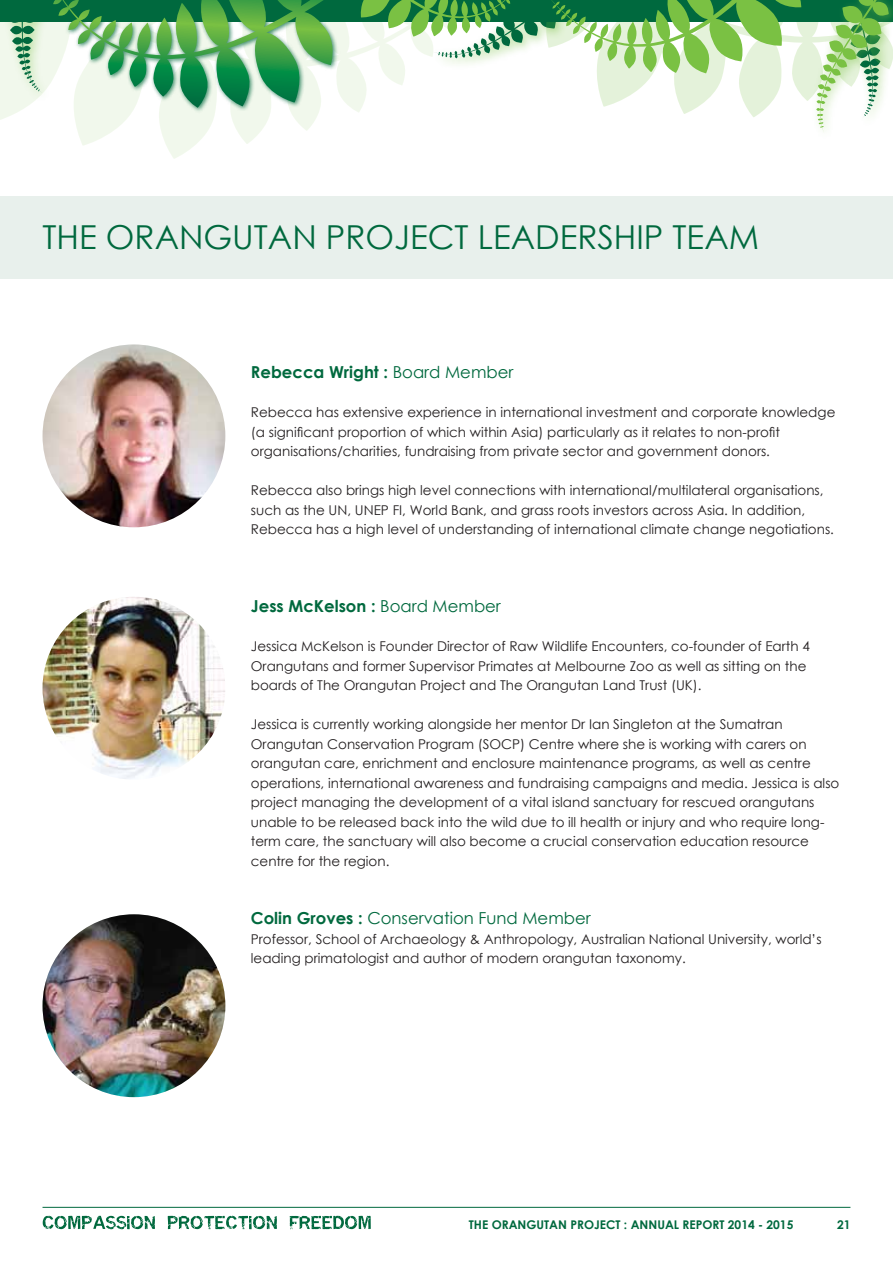
<style>
.page{position:relative;width:893px;height:1263px;background:#fff}
.page>*{position:absolute;margin:0;border:0;box-sizing:border-box;transform-origin:0 0}
.t1{font:33px "Century Gothic";color:#00693e}
.t2{font:700 16.5px "Century Gothic";color:#00693e}
.t3{font:16.5px "Century Gothic";color:#00693e}
.t4{font:13.5px/19.5px "Century Gothic";color:#231f20}
.t5{font:700 12px "Century Gothic";color:#00693e}
.s1{font-weight:400}
.s2{font-weight:700}
</style>
<div class="page">
<div style="left:0;top:196px;width:893px;height:83px;background:#e8f0ec"></div>
<img style="left:43px;top:344px;width:182px;height:183px">
<img style="left:43px;top:597px;width:182px;height:182px">
<img style="left:43px;top:914px;width:182px;height:183px;border-radius:91px">
<svg style="left:43px;top:1216px;width:328px;height:13px"></svg>
<hr style="left:43px;top:1207px;width:807px;height:1px;background:#00693e">
<svg style="left:0;top:21px;width:405px;height:138px"></svg>
<div style="left:2px;top:0;width:50px;height:103px;background:#f1f8ec"></div>
<svg style="left:7px;top:21px;width:33px;height:71px"></svg>
<svg style="left:597px;top:21px;width:214px;height:96px"></svg>
<div style="left:0;top:0;width:893px;height:21px;background:#00693e"></div>
<svg style="left:379px;top:0;width:431px;height:73px"></svg>
<div style="left:40px;top:0;width:339px;height:114px;background:#00693e;opacity:.75"></div>
<svg style="left:58px;top:0;width:252px;height:108px"></svg>
<div style="left:811px;top:0;width:82px;height:142px;background:#7ac143;opacity:.5"></div>
<svg style="left:816px;top:0;width:77px;height:133px"></svg>
<h1 class="t1" style="left:43px;top:214px;width:718px">THE ORANGUTAN PROJECT LEADERSHIP TEAM</h1>
<p class="t2" style="left:251px;top:360px;width:264px">Rebecca Wright : <span class="s1">Board Member</span></p>
<p class="t4" style="left:251px;top:402px;width:586px">Rebecca has extensive experience in international investment and corporate knowledge (a significant proportion of which within Asia) particularly as it relates to non-profit organisations/charities, fundraising from private sector and government donors.</p>
<p class="t4" style="left:251px;top:480px;width:585px">Rebecca also brings high level connections with international/multilateral organisations, such as the UN, UNEP FI, World Bank, and grass roots investors across Asia. In addition,<br>Rebecca has a high level of understanding of international climate change negotiations.</p>
<p class="t2" style="left:251px;top:594px;width:252px">Jess McKelson : <span class="s1">Board Member</span></p>
<p class="t4" style="left:251px;top:636px;width:561px">Jessica McKelson is Founder Director of Raw Wildlife Encounters, co-founder of Earth 4<br>Orangutans and former Supervisor Primates at Melbourne Zoo as well as sitting on the boards of The Orangutan Project and The Orangutan Land Trust (UK).</p>
<p class="t4" style="left:251px;top:714px;width:590px">Jessica is currently working alongside her mentor Dr Ian Singleton at the Sumatran Orangutan Conservation Program (SOCP) Centre where she is working with carers on orangutan care, enrichment and enclosure maintenance programs, as well as centre operations, international awareness and fundraising campaigns and media. Jessica is also project managing the development of a vital island sanctuary for rescued orangutans unable to be released back into the wild due to ill health or injury and who require long&shy;term care, the sanctuary will also become a crucial conservation education resource centre for the region.</p>
<p class="t3" style="left:251px;top:907px;width:341px"><span class="s2">Colin Groves :</span> Conservation Fund Member</p>
<p class="t4" style="left:251px;top:929px;width:572px">Professor, School of Archaeology &amp; Anthropology, Australian National University, world’s leading primatologist and author of modern orangutan taxonomy.</p>
<p class="t5" style="left:469px;top:1215px;width:326px">THE ORANGUTAN PROJECT : ANNUAL REPORT 2014 - 2015</p>
<p class="t5" style="left:837px;top:1215px;width:15px">21</p>
</div>
